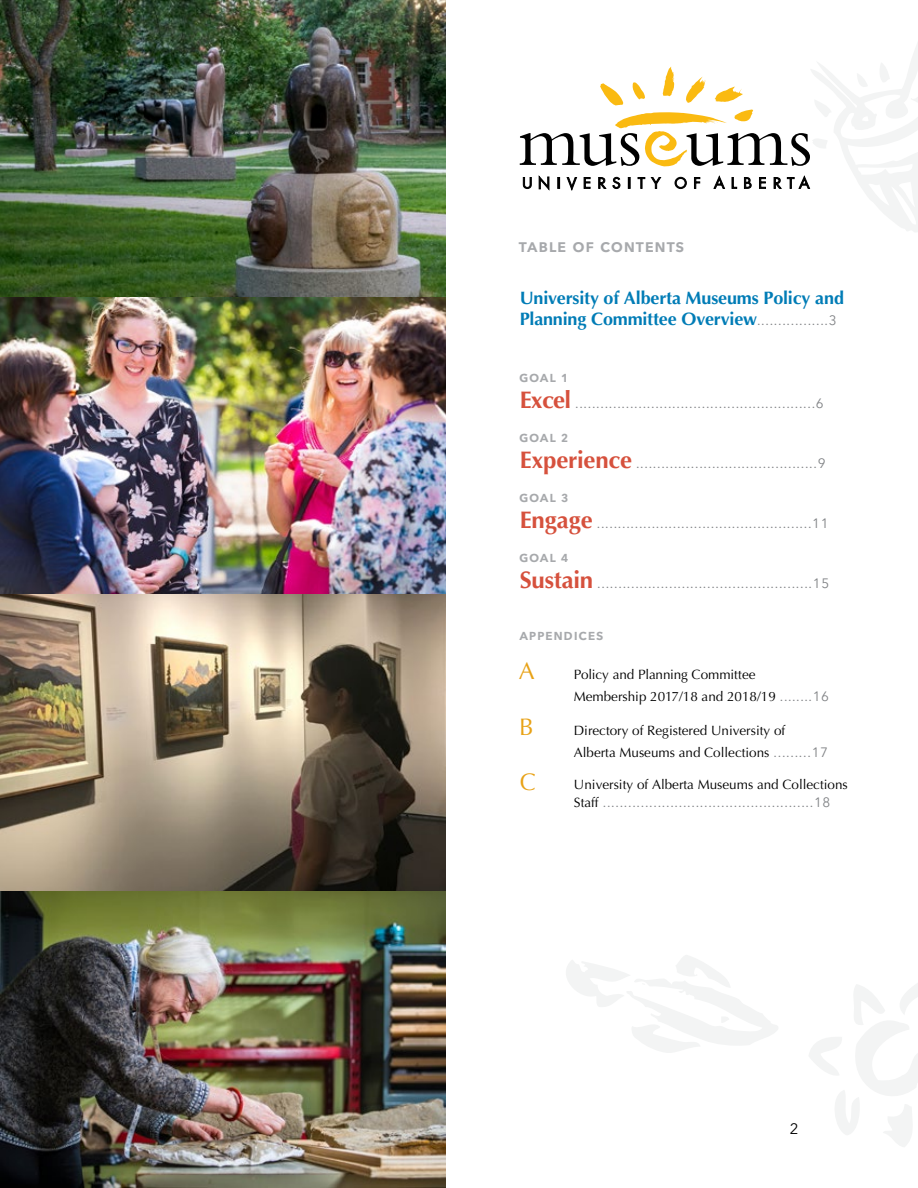
<style>
.page{position:relative;width:918px;height:1188px;background:#fff}
.page>*{position:absolute;margin:0;border:0;box-sizing:border-box;transform-origin:0 0}
.t1{font:24px "Optima";color:#e8a216}
.t2{font:700 18px/21.6px "Optima";letter-spacing:-.01em;color:#007cb6}
.t3{font:600 18px "Avenir Next LT Pro";letter-spacing:.04em;color:#a7a9ac}
.t4{font:600 15px "Avenir Next LT Pro";letter-spacing:.045em;color:#a7a9ac}
.t5{font:15px "Avenir Next LT Pro";color:#000}
.t6{font:13.5px "Avenir Next LT Pro";color:#808285}
.t7{font:13.5px/21.9px "Optima";color:#000}
.s1{font-family:"Avenir Next LT Pro";font-weight:400;font-size:13.5px;color:#808285}
.s2{font-family:"Optima";font-weight:700;font-size:24px;color:#d6513d}
.s3{font-family:"Avenir Next LT Pro";color:#808285}
.s4{font-family:"Optima";color:#000}
</style>
<div class="page">
<img style="left:0;top:0;width:446px;height:1188px">
<svg style="left:809px;top:983px;width:109px;height:164px"></svg>
<svg style="left:566px;top:955px;width:212px;height:98px"></svg>
<svg style="left:520px;top:43px;width:398px;height:189px"></svg>
<h2 class="t3" style="left:519px;top:235px;width:167px">table of contents</h2>
<h2 class="t2" style="left:520px;top:287px;width:326px">University of Alberta Museums Policy and<br>Planning Committee Overview<span class="s1">.................3</span></h2>
<p class="t4" style="left:519px;top:368px;width:51px">goal 1</p>
<p class="t6" style="left:520px;top:395px;width:306px"><span class="s2">Excel</span> .........................................................6</p>
<p class="t4" style="left:519px;top:428px;width:51px">goal 2</p>
<p class="t6" style="left:520px;top:455px;width:307px"><span class="s2">Experience</span> ...........................................9</p>
<p class="t4" style="left:519px;top:488px;width:51px">goal 3</p>
<p class="t6" style="left:520px;top:515px;width:310px"><span class="s2">Engage</span> ...................................................11</p>
<p class="t4" style="left:519px;top:548px;width:51px">goal 4</p>
<p class="t6" style="left:520px;top:575px;width:311px"><span class="s2">Sustain</span> ...................................................15</p>
<p class="t4" style="left:519px;top:626px;width:86px">appendices</p>
<h1 class="t1" style="left:519px;top:657px;width:18px">A</h1>
<p class="t7" style="left:574px;top:664px;width:257px">Policy and Planning Committee<br>Membership 2017/18 and 2018/19 <span class="s3">........16</span></p>
<h1 class="t1" style="left:519px;top:713px;width:16px">B</h1>
<p class="t7" style="left:574px;top:719px;width:256px">Directory of Registered University of<br>Alberta Museums and Collections <span class="s3">.........17</span></p>
<h1 class="t1" style="left:520px;top:768px;width:18px">C</h1>
<p class="t7" style="left:574px;top:774px;width:275px">University of Alberta Museums and Collections</p>
<p class="t6" style="left:574px;top:794px;width:258px"><span class="s4">Staff</span> ..................................................18</p>
<p class="t5" style="left:790px;top:1120px;width:10px">2</p>
</div>
